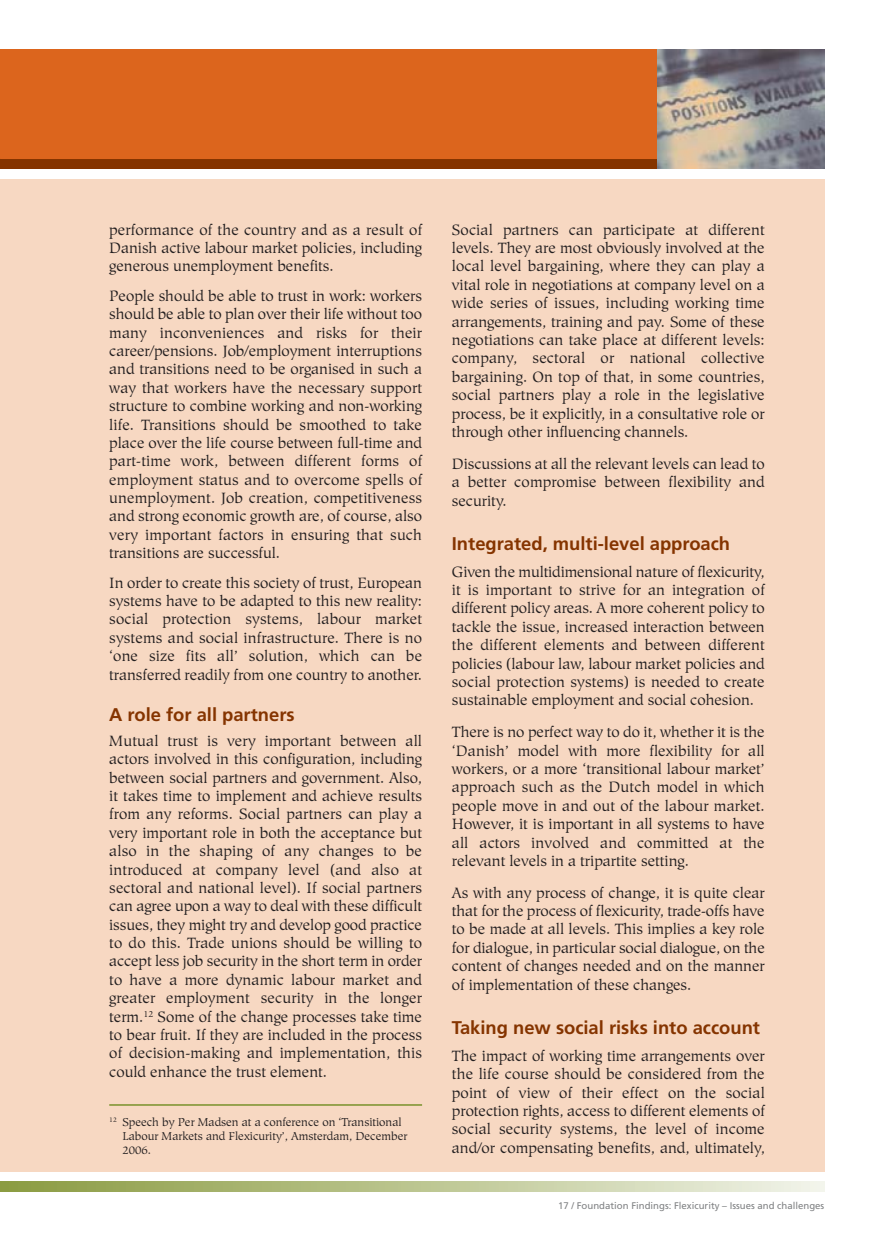
<style>
.page{position:relative;width:874px;height:1241px;background:#fff}
.page>*{position:absolute;margin:0;border:0;box-sizing:border-box;transform-origin:0 0}
.t1{font:700 18.38px "Frutiger";color:#853400}
.t2{font:14.88px/18.4px "Hiroshige";color:#231f20;text-align:justify}
.t3{font:11.38px/14px "Hiroshige";color:#231f20}
.t4{font:9.62px "Frutiger";color:#808284}
</style>
<div class="page">
<div style="left:0;top:50px;width:823px;height:119px;background:#dc651d"></div>
<div style="left:0;top:159px;width:823px;height:10px;background:#853400"></div>
<div style="left:0;top:179px;width:823px;height:992px;background:#f7d8c2"></div>
<svg style="left:0;top:1181px;width:823px;height:10px;background:#bcc692"></svg>
<img style="left:657px;top:50px;width:166px;height:119px">
<hr style="left:109px;top:1103px;width:313px;height:2px;background:#8b9c41">
<p class="t2" style="left:109px;top:222px;width:314px">performance of the country and as a result of Danish active labour market policies, including generous unemployment benefits.</p>
<p class="t2" style="left:109px;top:288px;width:314px">People should be able to trust in work: workers should be able to plan over their life without too many inconveniences and risks for their career/pensions. Job/employment interruptions and transitions need to be organised in such a way that workers have the necessary support structure to combine working and non-working life. Transitions should be smoothed to take place over the life course between full-time and part-time work, between different forms of employment status and to overcome spells of unemployment. Job creation, competitiveness and strong economic growth are, of course, also very important factors in ensuring that such transitions are successful.</p>
<p class="t2" style="left:109px;top:574px;width:314px">In order to create this society of trust, European systems have to be adapted to this new reality: social protection systems, labour market systems and social infrastructure. There is no ‘one size fits all’ solution, which can be transferred readily from one country to another.</p>
<p class="t1" style="left:109px;top:707px;width:187px">A role for all partners</p>
<p class="t2" style="left:109px;top:732px;width:314px">Mutual trust is very important between all actors involved in this configuration, including between social partners and government. Also, it takes time to implement and achieve results from any reforms. Social partners can play a very important role in both the acceptance but also in the shaping of any changes to be introduced at company level (and also at sectoral and national level). If social partners can agree upon a way to deal with these difficult issues, they might try and develop good practice to do this. Trade unions should be willing to accept less job security in the short term in order to have a more dynamic labour market and greater employment security in the longer term.<sup>12</sup> Some of the change processes take time to bear fruit. If they are included in the process of decision-making and implementation, this could enhance the trust element.</p>
<p class="t3" style="left:122px;top:1115px;width:286px;text-indent:-13px"><sup>12</sup> Speech by Per Madsen at a conference on ‘Transitional<br>Labour Markets and Flexicurity’, Amsterdam, December<br>2006.</p>
<p class="t2" style="left:451px;top:222px;width:314px">Social partners can participate at different levels. They are most obviously involved at the local level bargaining, where they can play a vital role in negotiations at company level on a wide series of issues, including working time arrangements, training and pay. Some of these negotiations can take place at different levels: company, sectoral or national collective bargaining. On top of that, in some countries, social partners play a role in the legislative process, be it explicitly, in a consultative role or through other influencing channels.</p>
<p class="t2" style="left:451px;top:456px;width:314px">Discussions at all the relevant levels can lead to a better compromise between flexibility and security.</p>
<p class="t1" style="left:451px;top:536px;width:279px">Integrated, multi-level approach</p>
<p class="t2" style="left:451px;top:563px;width:314px">Given the multidimensional nature of flexicurity, it is important to strive for an integration of different policy areas. A more coherent policy to tackle the issue, increased interaction between the different elements and between different policies (labour law, labour market policies and social protection systems) is needed to create sustainable employment and social cohesion.</p>
<p class="t2" style="left:451px;top:724px;width:314px">There is no perfect way to do it, whether it is the ‘Danish’ model with more flexibility for all workers, or a more ‘transitional labour market’ approach such as the Dutch model in which people move in and out of the labour market.<br>However, it is important in all systems to have all actors involved and committed at the relevant levels in a tripartite setting.</p>
<p class="t2" style="left:451px;top:884px;width:314px">As with any process of change, it is quite clear that for the process of flexicurity, trade-offs have to be made at all levels. This implies a key role for dialogue, in particular social dialogue, on the content of changes needed and on the manner of implementation of these changes.</p>
<p class="t1" style="left:451px;top:1019px;width:309px">Taking new social risks into account</p>
<p class="t2" style="left:451px;top:1047px;width:314px">The impact of working time arrangements over the life course should be considered from the point of view of their effect on the social protection rights, access to different elements of social security systems, the level of income and/or compensating benefits, and, ultimately,</p>
<p class="t4" style="left:558px;top:1200px;width:267px">17 / Foundation Findings: Flexicurity – Issues and challenges</p>
</div>
